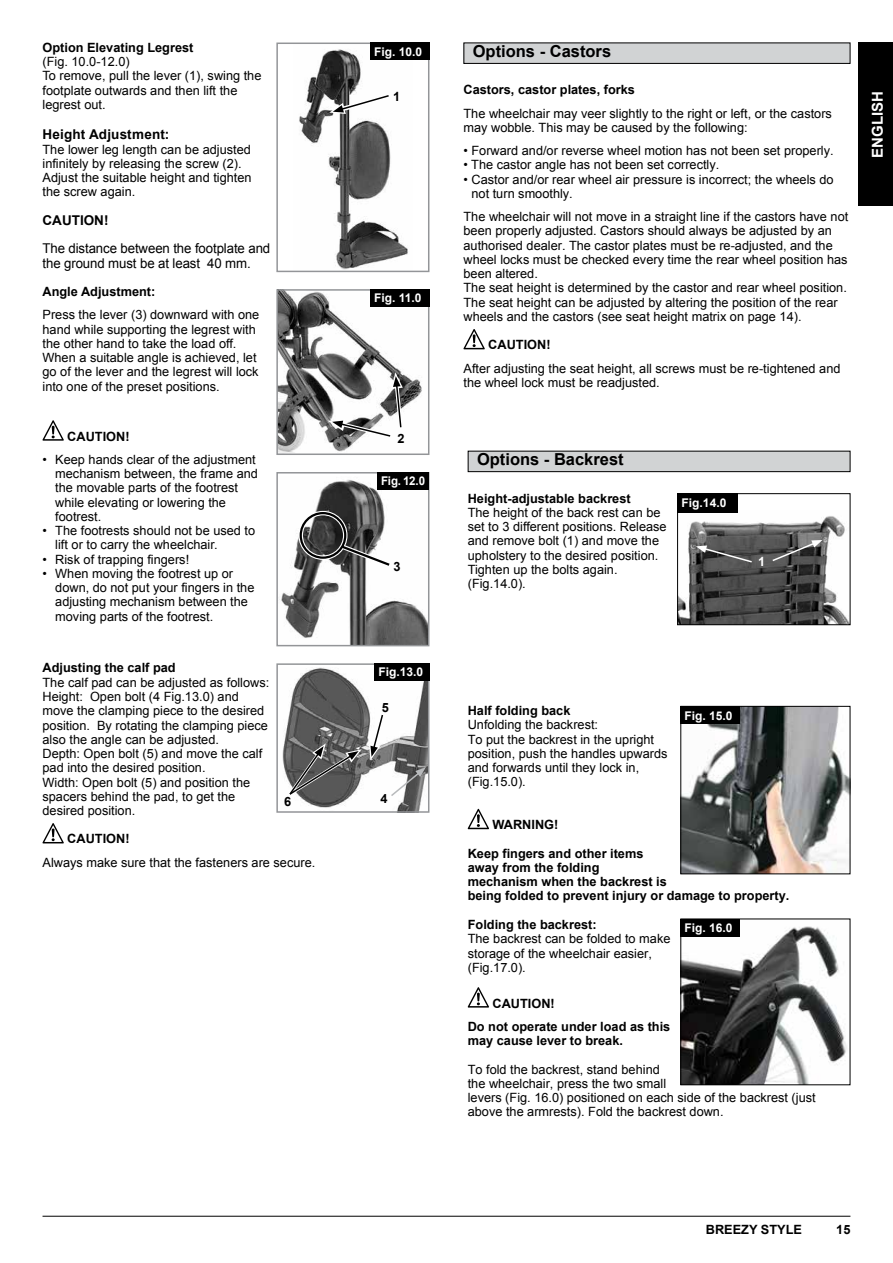
<style>
.page{position:relative;width:893px;height:1263px;background:#fff}
.page>*{position:absolute;margin:0;border:0;box-sizing:border-box;transform-origin:0 0}
.t1{font:700 16.5px "Arial";color:#000}
.t2{font:700 15px "Arial";color:#fff}
.t3{font:13.5px/14.2px "Arial";letter-spacing:-.01em;color:#000}
.t4{font:700 13.5px "Arial";letter-spacing:.01em;color:#000}
.t5{font:12.75px/14.2px "Arial";color:#000}
.t6{font:700 12.75px/14.2px "Arial";color:#000}
.t7{font:700 12.75px "Arial";color:#fff}
.t8{font:700 12px "Arial";color:#fff}
.t9{font:700 12px "Arial";color:#fff;scale:.96 1}
</style>
<div class="page">
<hr style="left:43px;top:1216px;width:807px;height:1px;background:#000">
<div style="left:859px;top:43px;width:34px;height:163px;background:#000"></div>
<svg style="left:463px;top:329px;width:22px;height:20px"></svg>
<div style="left:464px;top:43px;width:386px;height:20px;background:#d1d3d4"></div>
<div style="left:463px;top:43px;width:387px;height:21px;border:1px solid #000"></div>
<div style="left:468px;top:451px;width:382px;height:21px;background:#d1d3d4"></div>
<div style="left:468px;top:451px;width:382px;height:21px;border:1px solid #000"></div>
<svg style="left:468px;top:809px;width:21px;height:20px"></svg>
<svg style="left:468px;top:987px;width:21px;height:20px"></svg>
<img style="left:682px;top:708px;width:166px;height:164px">
<div style="left:680px;top:706px;width:170px;height:168px;border:1px solid #000"></div>
<div style="left:680px;top:707px;width:60px;height:17px;background:#000"></div>
<img style="left:682px;top:926px;width:165px;height:157px">
<div style="left:680px;top:918px;width:170px;height:167px;border:1px solid #000"></div>
<div style="left:680px;top:919px;width:60px;height:17px;background:#000"></div>
<img style="left:679px;top:516px;width:169px;height:107px">
<div style="left:677px;top:493px;width:173px;height:132px;border:1px solid #000"></div>
<div style="left:677px;top:493px;width:61px;height:20px;background:#000"></div>
<svg style="left:769px;top:522px;width:53px;height:73px;background:#555"></svg>
<svg style="left:696px;top:545px;width:57px;height:19px"></svg>
<svg style="left:43px;top:420px;width:21px;height:21px"></svg>
<svg style="left:43px;top:823px;width:21px;height:20px"></svg>
<img style="left:299px;top:49px;width:109px;height:220px">
<div style="left:276px;top:43px;width:153px;height:229px;border:2px solid #939598"></div>
<img style="left:279px;top:292px;width:147px;height:160px">
<div style="left:276px;top:289px;width:153px;height:166px;border:2px solid #939598"></div>
<img style="left:279px;top:477px;width:147px;height:166px">
<div style="left:276px;top:472px;width:153px;height:174px;border:2px solid #939598"></div>
<div style="left:370px;top:43px;width:59px;height:17px;background:#000"></div>
<div style="left:370px;top:289px;width:59px;height:17px;background:#000"></div>
<div style="left:378px;top:472px;width:51px;height:17px;background:#000"></div>
<svg style="left:329px;top:92px;width:61px;height:23px"></svg>
<svg style="left:328px;top:372px;width:77px;height:68px"></svg>
<div style="left:298px;top:511px;width:49px;height:49px;border:5px solid #fff;border-radius:50%"></div>
<div style="left:300px;top:512px;width:46px;height:47px;border:2px solid #000;border-radius:50%"></div>
<svg style="left:337px;top:541px;width:58px;height:30px"></svg>
<img style="left:282px;top:668px;width:144px;height:142px">
<div style="left:276px;top:663px;width:153px;height:150px;border:2px solid #939598"></div>
<div style="left:374px;top:663px;width:55px;height:17px;background:#000"></div>
<svg style="left:389px;top:767px;width:37px;height:31px"></svg>
<svg style="left:369px;top:713px;width:16px;height:47px"></svg>
<svg style="left:286px;top:743px;width:76px;height:55px;background:#686868"></svg>
<p class="t6" style="left:43px;top:41px;width:152px">Option Elevating Legrest</p>
<p class="t5" style="left:43px;top:55px;width:220px">(Fig. 10.0-12.0)<br>To remove, pull the lever (1), swing the footplate outwards and then lift the legrest out.</p>
<p class="t4" style="left:43px;top:129px;width:128px">Height Adjustment:</p>
<p class="t5" style="left:43px;top:142px;width:211px">The lower leg length can be adjusted infinitely by releasing the screw (2).<br>Adjust the suitable height and tighten the screw again.</p>
<p class="t4" style="left:43px;top:215px;width:67px">CAUTION!</p>
<p class="t3" style="left:43px;top:242px;width:229px">The distance between the footplate and the ground must be at least 40 mm.</p>
<p class="t6" style="left:43px;top:286px;width:114px">Angle Adjustment:</p>
<p class="t5" style="left:43px;top:308px;width:218px">Press the lever (3) downward with one hand while supporting the legrest with the other hand to take the load off.<br>When a suitable angle is achieved, let go of the lever and the legrest will lock into one of the preset positions.</p>
<p class="t6" style="left:67px;top:430px;width:64px">CAUTION!</p>
<p class="t5" style="left:55px;top:453px;width:204px;text-indent:-13px">• Keep hands clear of the adjustment mechanism between, the frame and the movable parts of the footrest while elevating or lowering the footrest.</p>
<p class="t5" style="left:55px;top:525px;width:201px;text-indent:-13px">• The footrests should not be used to lift or to carry the wheelchair.</p>
<p class="t5" style="left:43px;top:553px;width:148px">• Risk of trapping fingers!</p>
<p class="t5" style="left:55px;top:567px;width:201px;text-indent:-13px">• When moving the footrest up or down, do not put your fingers in the adjusting mechanism between the moving parts of the footrest.</p>
<p class="t6" style="left:43px;top:662px;width:135px">Adjusting the calf pad</p>
<p class="t5" style="left:43px;top:675px;width:228px">The calf pad can be adjusted as follows:<br>Height: Open bolt (4 Fig.13.0) and move the clamping piece to the desired position. By rotating the clamping piece also the angle can be adjusted.<br>Depth: Open bolt (5) and move the calf pad into the desired position.<br>Width: Open bolt (5) and position the spacers behind the pad, to get the desired position.</p>
<p class="t6" style="left:67px;top:833px;width:64px">CAUTION!</p>
<p class="t5" style="left:43px;top:855px;width:274px">Always make sure that the fasteners are secure.</p>
<p class="t6" style="left:284px;top:796px;width:9px">6</p>
<p class="t8" style="left:374px;top:47px;width:50px">Fig. 10.0</p>
<p class="t6" style="left:393px;top:90px;width:9px">1</p>
<p class="t8" style="left:374px;top:294px;width:49px">Fig. 11.0</p>
<p class="t6" style="left:397px;top:432px;width:9px">2</p>
<p class="t9" style="left:381px;top:476px;width:47px">Fig. 12.0</p>
<p class="t6" style="left:393px;top:561px;width:9px">3</p>
<p class="t8" style="left:378px;top:667px;width:46px">Fig.13.0</p>
<p class="t6" style="left:382px;top:702px;width:9px">5</p>
<p class="t6" style="left:381px;top:792px;width:9px">4</p>
<p class="t1" style="left:473px;top:45px;width:140px">Options - Castors</p>
<p class="t6" style="left:463px;top:84px;width:173px">Castors, castor plates, forks</p>
<p class="t5" style="left:463px;top:106px;width:370px">The wheelchair may veer slightly to the right or left, or the castors may wobble. This may be caused by the following:</p>
<p class="t5" style="left:463px;top:144px;width:372px">• Forward and/or reverse wheel motion has not been set properly.</p>
<p class="t5" style="left:463px;top:158px;width:257px">• The castor angle has not been set correctly.</p>
<p class="t5" style="left:471px;top:172px;width:364px;text-indent:-8px">• Castor and/or rear wheel air pressure is incorrect; the wheels do not turn smoothly.</p>
<p class="t5" style="left:463px;top:210px;width:386px">The wheelchair will not move in a straight line if the castors have not been properly adjusted. Castors should always be adjusted by an authorised dealer. The castor plates must be re-adjusted, and the wheel locks must be checked every time the rear wheel position has been altered.<br>The seat height is determined by the castor and rear wheel position.<br>The seat height can be adjusted by altering the position of the rear wheels and the castors (see seat height matrix on page 14).</p>
<p class="t6" style="left:488px;top:339px;width:64px">CAUTION!</p>
<p class="t5" style="left:463px;top:361px;width:379px">After adjusting the seat height, all screws must be re-tightened and the wheel lock must be readjusted.</p>
<p class="t2" style="left:869px;top:158px;width:68px;rotate:-90deg">ENGLISH</p>
<p class="t1" style="left:477px;top:453px;width:148px">Options - Backrest</p>
<p class="t6" style="left:468px;top:492px;width:164px">Height-adjustable backrest</p>
<p class="t5" style="left:468px;top:505px;width:200px">The height of the back rest can be set to 3 different positions. Release and remove bolt (1) and move the upholstery to the desired position.<br>Tighten up the bolts again. (Fig.14.0).</p>
<p class="t8" style="left:682px;top:499px;width:46px">Fig.14.0</p>
<p class="t7" style="left:758px;top:557px;width:9px">1</p>
<p class="t6" style="left:468px;top:705px;width:104px">Half folding back</p>
<p class="t5" style="left:468px;top:718px;width:201px">Unfolding the backrest:<br>To put the backrest in the upright position, push the handles upwards and forwards until they lock in, (Fig.15.0).</p>
<p class="t6" style="left:493px;top:819px;width:67px">WARNING!</p>
<p class="t6" style="left:468px;top:847px;width:323px">Keep fingers and other items<br>away from the folding<br>mechanism when the backrest is<br>being folded to prevent injury or damage to property.</p>
<p class="t6" style="left:468px;top:918px;width:130px">Folding the backrest:</p>
<p class="t5" style="left:468px;top:932px;width:204px">The backrest can be folded to make storage of the wheelchair easier, (Fig.17.0).</p>
<p class="t6" style="left:468px;top:993px;width:204px;line-height:23.2px;text-indent:25px">CAUTION!<br>Do not operate under load as this</p>
<p class="t6" style="left:468px;top:1035px;width:157px">may cause lever to break.</p>
<p class="t5" style="left:468px;top:1062px;width:349px">To fold the backrest, stand behind<br>the wheelchair, press the two small<br>levers (Fig. 16.0) positioned on each side of the backrest (just above the armrests). Fold the backrest down.</p>
<p class="t8" style="left:685px;top:711px;width:50px">Fig. 15.0</p>
<p class="t8" style="left:685px;top:923px;width:50px">Fig. 16.0</p>
<p class="t6" style="left:706px;top:1222px;width:98px">BREEZY STYLE</p>
<p class="t6" style="left:836px;top:1223px;width:16px">15</p>
</div>
